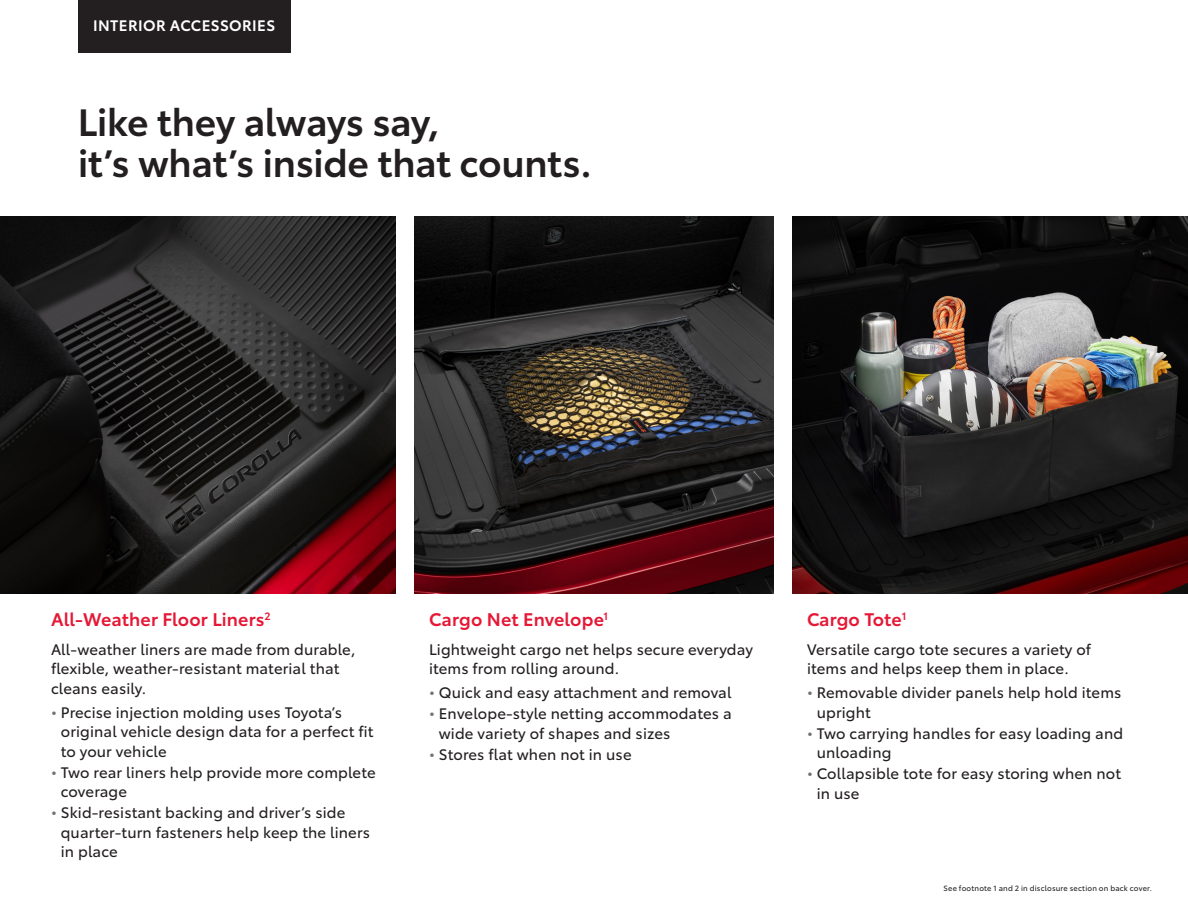
<style>
.page{position:relative;width:1188px;height:918px;background:#fff}
.page>*{position:absolute;margin:0;border:0;box-sizing:border-box;transform-origin:0 0}
.t1{font:600 37.5px/41.2px "Toyota Type";letter-spacing:-.01em;color:#231f20}
.t2{font:600 18px "Toyota Type";letter-spacing:.005em;color:#e51836}
.t3{font:15px/19.5px "Toyota Type";letter-spacing:.01em;color:#231f20}
.t4{font:600 15px "Toyota Type";letter-spacing:.025em;color:#fff}
.t5{font:7.5px "Toyota Type";letter-spacing:.025em;color:#231f20}
.s1{color:#717074}
</style>
<div class="page">
<img style="left:414px;top:216px;width:360px;height:378px">
<img style="left:792px;top:216px;width:396px;height:378px">
<img style="left:0;top:216px;width:396px;height:378px">
<div style="left:78px;top:0;width:212px;height:52px;background:#231f20"></div>
<p class="t4" style="left:93px;top:14px;width:184px">INTERIOR ACCESSORIES</p>
<p class="t1" style="left:78px;top:99px;width:515px">Like they always say,<br>it’s what’s inside that counts.</p>
<p class="t2" style="left:51px;top:606px;width:221px">All-Weather Floor Liners<sup>2</sup></p>
<p class="t3" style="left:51px;top:638px;width:306px">All-weather liners are made from durable, flexible, weather-resistant material that cleans easily.</p>
<p class="t3" style="left:61px;top:701px;width:314px;text-indent:-10px"><span class="s1">•</span> Precise injection molding uses Toyota’s original vehicle design data for a perfect fit to your vehicle</p>
<p class="t3" style="left:61px;top:761px;width:316px;text-indent:-10px"><span class="s1">•</span> Two rear liners help provide more complete coverage</p>
<p class="t3" style="left:61px;top:802px;width:311px;text-indent:-10px"><span class="s1">•</span> Skid-resistant backing and driver’s side quarter-turn fasteners help keep the liners in place</p>
<p class="t2" style="left:429px;top:606px;width:181px">Cargo Net Envelope<sup>1</sup></p>
<p class="t3" style="left:429px;top:638px;width:326px">Lightweight cargo net helps secure everyday items from rolling around.</p>
<p class="t3" style="left:429px;top:682px;width:304px"><span class="s1">•</span> Quick and easy attachment and removal</p>
<p class="t3" style="left:439px;top:703px;width:294px;text-indent:-10px"><span class="s1">•</span> Envelope-style netting accommodates a wide variety of shapes and sizes</p>
<p class="t3" style="left:429px;top:743px;width:204px"><span class="s1">•</span> Stores flat when not in use</p>
<p class="t2" style="left:807px;top:606px;width:101px">Cargo Tote<sup>1</sup></p>
<p class="t3" style="left:807px;top:638px;width:286px">Versatile cargo tote secures a variety of items and helps keep them in place.</p>
<p class="t3" style="left:817px;top:682px;width:306px;text-indent:-10px"><span class="s1">•</span> Removable divider panels help hold items upright</p>
<p class="t3" style="left:817px;top:722px;width:308px;text-indent:-10px"><span class="s1">•</span> Two carrying handles for easy loading and unloading</p>
<p class="t3" style="left:817px;top:763px;width:306px;text-indent:-10px"><span class="s1">•</span> Collapsible tote for easy storing when not in use</p>
<p class="t5" style="left:944px;top:883px;width:210px">See footnote 1 and 2 in disclosure section on back cover.</p>
</div>
